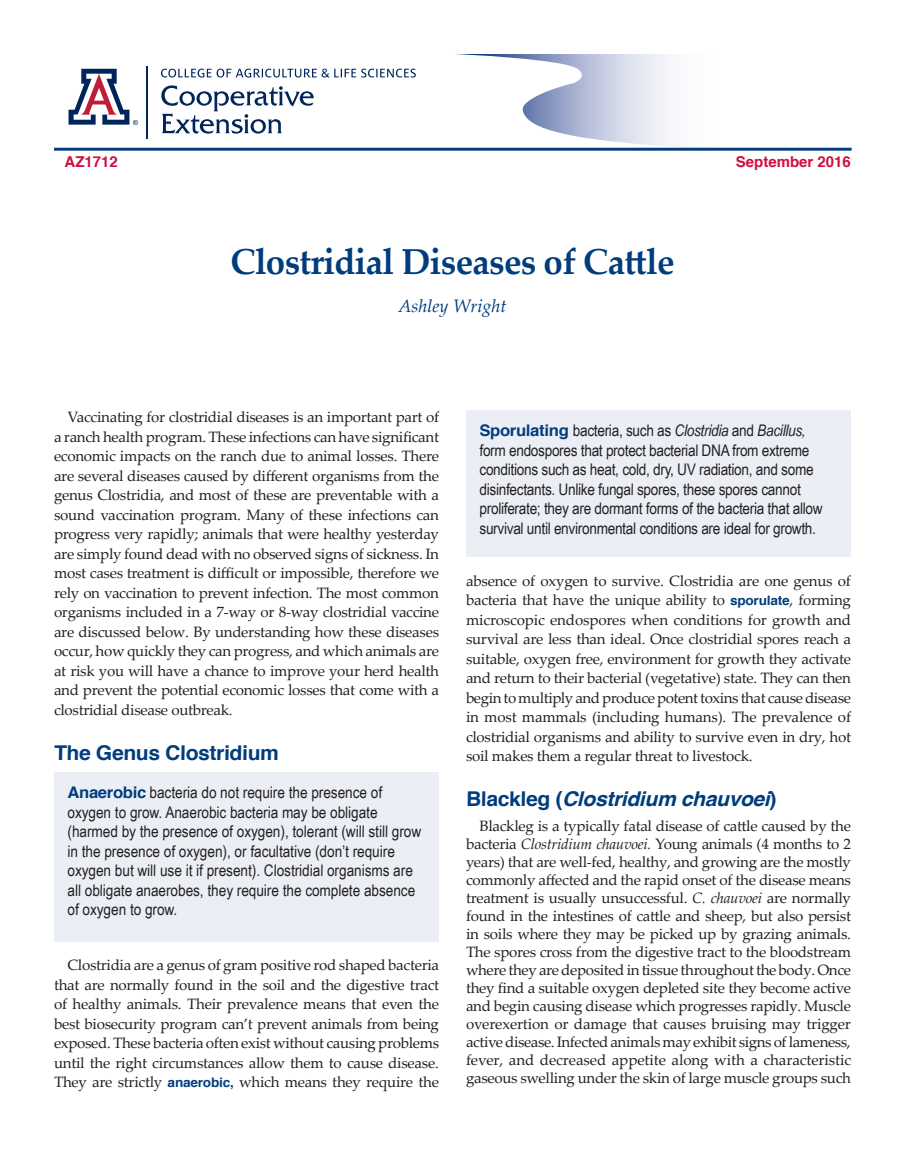
<style>
.page{position:relative;width:905px;height:1175px;background:#fff}
.page>*{position:absolute;margin:0;border:0;box-sizing:border-box;transform-origin:0 0}
.t1{font:700 36px "Palatino Linotype";letter-spacing:-.02em;color:#013d7d}
.t2{font:italic 700 20.4px "Helvetica";letter-spacing:-.015em;color:#013d7d}
.t3{font:700 20.4px "Helvetica";color:#013d7d}
.t4{font:italic 18px "Palatino Linotype";color:#013d7d}
.t5{font:16.05px/19.5px "Arial Narrow";letter-spacing:-.015em;color:#231f20}
.t6{font:15px/19.5px "Palatino Linotype";letter-spacing:-.015em;color:#231f20;text-align:justify}
.t7{font:700 15px "Helvetica";color:#d20d44}
.s1{font-family:"Helvetica";font-weight:700;color:#013d7d}
.s2{font-family:"Helvetica";font-weight:700;font-size:13.05px;color:#013d7d}
.s3{font-style:italic}
.s4{font-style:normal}
</style>
<div class="page">
<svg style="left:453px;top:54px;width:399px;height:95px"></svg>
<hr style="left:54px;top:148px;width:797px;height:3px;background:#013d7d">
<svg style="left:161px;top:85px;width:153px;height:49px"></svg>
<svg style="left:161px;top:69px;width:255px;height:8px"></svg>
<svg style="left:68px;top:68px;width:70px;height:58px"></svg>
<hr style="left:146px;top:67px;width:2px;height:72px;background:#00255b">
<div style="left:54px;top:772px;width:385px;height:169px;background:#ebeef5"></div>
<div style="left:466px;top:410px;width:384px;height:147px;background:#ebeef5"></div>
<p class="t7" style="left:64px;top:150px;width:55px">AZ1712</p>
<p class="t7" style="left:735px;top:150px;width:117px">September 2016</p>
<p class="t1" style="left:230px;top:236px;width:445px">Clostridial Diseases of Cattle</p>
<p class="t4" style="left:398px;top:293px;width:109px">Ashley Wright</p>
<p class="t6" style="left:54px;top:407px;width:387px;text-indent:14px">Vaccinating for clostridial diseases is an important part of a ranch health program. These infections can have significant economic impacts on the ranch due to animal losses. There are several diseases caused by different organisms from the genus Clostridia, and most of these are preventable with a sound vaccination program. Many of these infections can progress very rapidly; animals that were healthy yesterday are simply found dead with no observed signs of sickness. In most cases treatment is difficult or impossible, therefore we rely on vaccination to prevent infection. The most common organisms included in a 7-way or 8-way clostridial vaccine are discussed below. By understanding how these diseases occur, how quickly they can progress, and which animals are at risk you will have a chance to improve your herd health and prevent the potential economic losses that come with a clostridial disease outbreak.</p>
<p class="t3" style="left:54px;top:736px;width:227px">The Genus Clostridium</p>
<p class="t5" style="left:68px;top:782px;width:355px"><span class="s1">Anaerobic</span> bacteria do not require the presence of oxygen to grow. Anaerobic bacteria may be obligate (harmed by the presence of oxygen), tolerant (will still grow in the presence of oxygen), or facultative (don’t require oxygen but will use it if present). Clostridial organisms are all obligate anaerobes, they require the complete absence of oxygen to grow.</p>
<p class="t6" style="left:54px;top:954px;width:387px;text-indent:14px">Clostridia are a genus of gram positive rod shaped bacteria that are normally found in the soil and the digestive tract of healthy animals. Their prevalence means that even the best biosecurity program can’t prevent animals from being exposed. These bacteria often exist without causing problems until the right circumstances allow them to cause disease.<br>They are strictly <span class="s2">anaerobic,</span> which means they require the</p>
<p class="t5" style="left:479px;top:420px;width:344px"><span class="s1">Sporulating</span> bacteria, such as <span class="s3">Clostridia</span> and <span class="s3">Bacillus, </span>form endospores that protect bacterial DNA from extreme conditions such as heat, cold, dry, UV radiation, and some disinfectants. Unlike fungal spores, these spores cannot proliferate; they are dormant forms of the bacteria that allow survival until environmental conditions are ideal for growth.</p>
<p class="t6" style="left:466px;top:570px;width:387px">absence of oxygen to survive. Clostridia are one genus of bacteria that have the unique ability to <span class="s2">sporulate</span>, forming microscopic endospores when conditions for growth and survival are less than ideal. Once clostridial spores reach a suitable, oxygen free, environment for growth they activate and return to their bacterial (vegetative) state. They can then begin to multiply and produce potent toxins that cause disease in most mammals (including humans). The prevalence of clostridial organisms and ability to survive even in dry, hot soil makes them a regular threat to livestock.</p>
<p class="t2" style="left:466px;top:782px;width:312px"><span class="s4">Blackleg (</span>Clostridium chauvoei<span class="s4">)</span></p>
<p class="t6" style="left:466px;top:816px;width:387px;line-height:18px;text-indent:14px">Blackleg is a typically fatal disease of cattle caused by the bacteria <span class="s3">Clostridium chauvoei.</span> Young animals (4 months to 2 years) that are well-fed, healthy, and growing are the mostly commonly affected and the rapid onset of the disease means treatment is usually unsuccessful. <span class="s3">C. chauvoei</span> are normally found in the intestines of cattle and sheep, but also persist in soils where they may be picked up by grazing animals.<br>The spores cross from the digestive tract to the bloodstream where they are deposited in tissue throughout the body. Once they find a suitable oxygen depleted site they become active and begin causing disease which progresses rapidly. Muscle overexertion or damage that causes bruising may trigger active disease. Infected animals may exhibit signs of lameness, fever, and decreased appetite along with a characteristic gaseous swelling under the skin of large muscle groups such</p>
</div>
